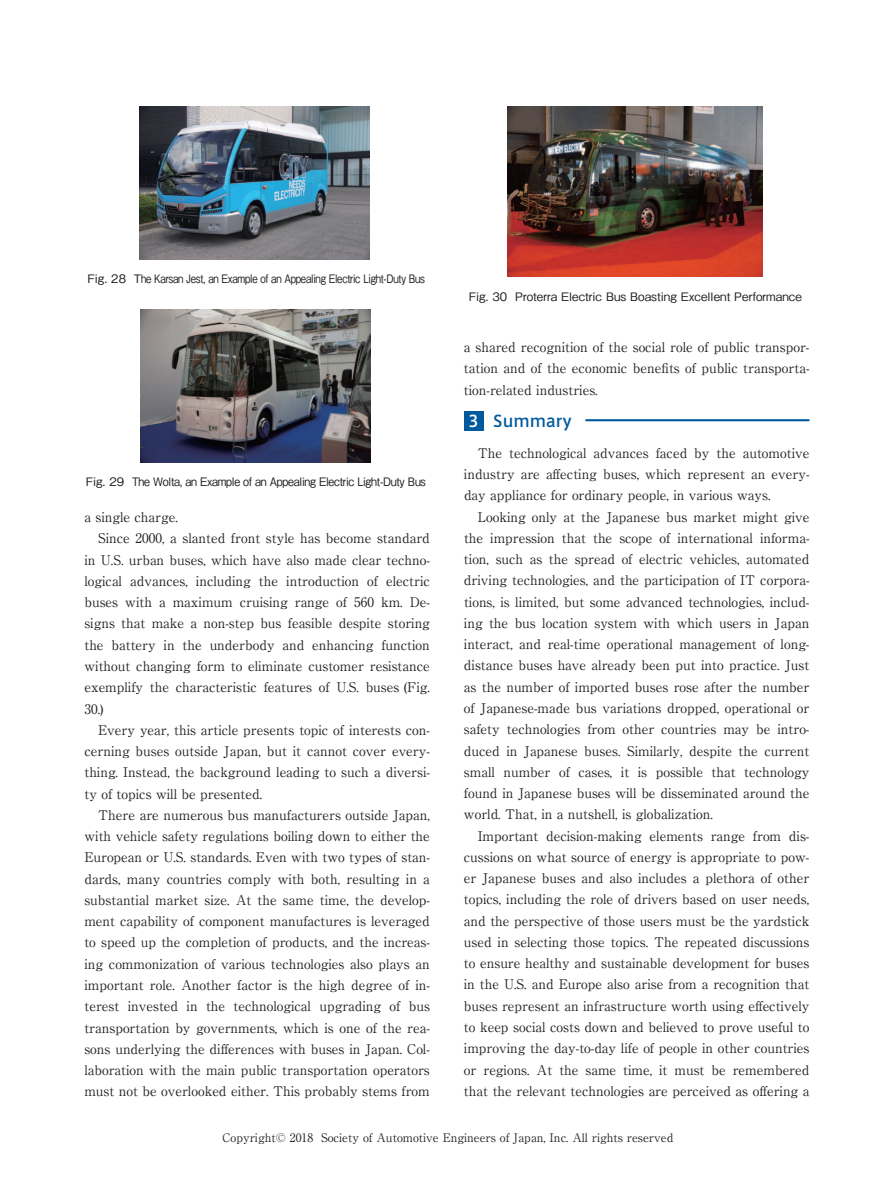
<style>
.page{position:relative;width:893px;height:1191px;background:#fff}
.page>*{position:absolute;margin:0;border:0;box-sizing:border-box;transform-origin:0 0}
.t1{font:500 15.9px "Axis Pro N";color:#015a9d}
.t2{font:13.35px/21.3px "Ryumin Pro";color:#231f20;text-align:justify}
.t3{font:500 11.7px "Gothic BBB Pro";letter-spacing:-.025em;color:#231f20}
.t4{font:11.7px "Ryumin Pro";color:#231f20}
.t5{font:500 11.7px "Gothic BBB Pro";color:#231f20}
.s1{color:#fff}
</style>
<div class="page">
<hr style="left:585px;top:419px;width:224px;height:2px;background:#015a9d">
<div style="left:464px;top:411px;width:19px;height:20px;background:#015a9d"></div>
<img style="left:140px;top:309px;width:230px;height:153px">
<img style="left:507px;top:106px;width:255px;height:170px">
<img style="left:140px;top:106px;width:230px;height:153px">
<p class="t3" style="left:87px;top:269px;width:339px">Fig. 28 The Karsan Jest, an Example of an Appealing Electric Light-Duty Bus</p>
<p class="t3" style="left:86px;top:472px;width:342px">Fig. 29 The Wolta, an Example of an Appealing Electric Light-Duty Bus</p>
<p class="t2" style="left:84px;top:505px;width:95px">a single charge.</p>
<p class="t2" style="left:98px;top:527px;width:333px">Since 2000, a slanted front style has become standard</p>
<p class="t2" style="left:84px;top:548px;width:347px">in U.S. urban buses, which have also made clear techno-</p>
<p class="t2" style="left:84px;top:569px;width:347px">logical advances, including the introduction of electric</p>
<p class="t2" style="left:84px;top:590px;width:347px">buses with a maximum cruising range of 560 km. De-</p>
<p class="t2" style="left:84px;top:612px;width:347px">signs that make a non-step bus feasible despite storing</p>
<p class="t2" style="left:84px;top:633px;width:347px">the battery in the underbody and enhancing function</p>
<p class="t2" style="left:84px;top:654px;width:347px">without changing form to eliminate customer resistance</p>
<p class="t2" style="left:84px;top:675px;width:347px">exemplify the characteristic features of U.S. buses (Fig.</p>
<p class="t2" style="left:84px;top:697px;width:21px">30.)</p>
<p class="t2" style="left:98px;top:718px;width:333px">Every year, this article presents topic of interests con-</p>
<p class="t2" style="left:84px;top:739px;width:347px">cerning buses outside Japan, but it cannot cover every-</p>
<p class="t2" style="left:84px;top:761px;width:347px">thing. Instead, the background leading to such a diversi-</p>
<p class="t2" style="left:84px;top:782px;width:179px">ty of topics will be presented.</p>
<p class="t2" style="left:98px;top:803px;width:333px">There are numerous bus manufacturers outside Japan,</p>
<p class="t2" style="left:84px;top:824px;width:347px">with vehicle safety regulations boiling down to either the</p>
<p class="t2" style="left:84px;top:846px;width:347px">European or U.S. standards. Even with two types of stan-</p>
<p class="t2" style="left:84px;top:867px;width:347px">dards, many countries comply with both, resulting in a</p>
<p class="t2" style="left:84px;top:888px;width:347px">substantial market size. At the same time, the develop-</p>
<p class="t2" style="left:84px;top:909px;width:347px">ment capability of component manufactures is leveraged</p>
<p class="t2" style="left:84px;top:931px;width:347px">to speed up the completion of products, and the increas-</p>
<p class="t2" style="left:84px;top:952px;width:347px">ing commonization of various technologies also plays an</p>
<p class="t2" style="left:84px;top:973px;width:347px">important role. Another factor is the high degree of in-</p>
<p class="t2" style="left:84px;top:994px;width:347px">terest invested in the technological upgrading of bus</p>
<p class="t2" style="left:84px;top:1016px;width:347px">transportation by governments, which is one of the rea-</p>
<p class="t2" style="left:84px;top:1037px;width:347px">sons underlying the differences with buses in Japan. Col-</p>
<p class="t2" style="left:84px;top:1058px;width:347px">laboration with the main public transportation operators</p>
<p class="t2" style="left:84px;top:1079px;width:347px">must not be overlooked either. This probably stems from</p>
<p class="t5" style="left:469px;top:287px;width:335px">Fig. 30 Proterra Electric Bus Boasting Excellent Performance</p>
<p class="t2" style="left:464px;top:335px;width:347px">a shared recognition of the social role of public transpor&shy;tation and of the economic benefits of public transporta&shy;tion-related industries.</p>
<p class="t1" style="left:468px;top:413px;width:105px"><span class="s1">3</span> Summary</p>
<p class="t2" style="left:464px;top:441px;width:347px;text-indent:14px">The technological advances faced by the automotive industry are affecting buses, which represent an every&shy;day appliance for ordinary people, in various ways.</p>
<p class="t2" style="left:464px;top:505px;width:347px;text-indent:14px">Looking only at the Japanese bus market might give the impression that the scope of international informa&shy;tion, such as the spread of electric vehicles, automated driving technologies, and the participation of IT corpora&shy;tions, is limited, but some advanced technologies, includ&shy;ing the bus location system with which users in Japan interact, and real-time operational management of long&shy;distance buses have already been put into practice. Just as the number of imported buses rose after the number of Japanese-made bus variations dropped, operational or safety technologies from other countries may be intro&shy;duced in Japanese buses. Similarly, despite the current small number of cases, it is possible that technology found in Japanese buses will be disseminated around the world. That, in a nutshell, is globalization.</p>
<p class="t2" style="left:464px;top:824px;width:347px;text-indent:14px">Important decision-making elements range from dis&shy;cussions on what source of energy is appropriate to pow&shy;er Japanese buses and also includes a plethora of other topics, including the role of drivers based on user needs, and the perspective of those users must be the yardstick used in selecting those topics. The repeated discussions to ensure healthy and sustainable development for buses in the U.S. and Europe also arise from a recognition that buses represent an infrastructure worth using effectively to keep social costs down and believed to prove useful to improving the day-to-day life of people in other countries or regions. At the same time, it must be remembered that the relevant technologies are perceived as offering a</p>
<p class="t4" style="left:223px;top:1128px;width:452px">Copyright© 2018 Society of Automotive Engineers of Japan, Inc. All rights reserved</p>
</div>
